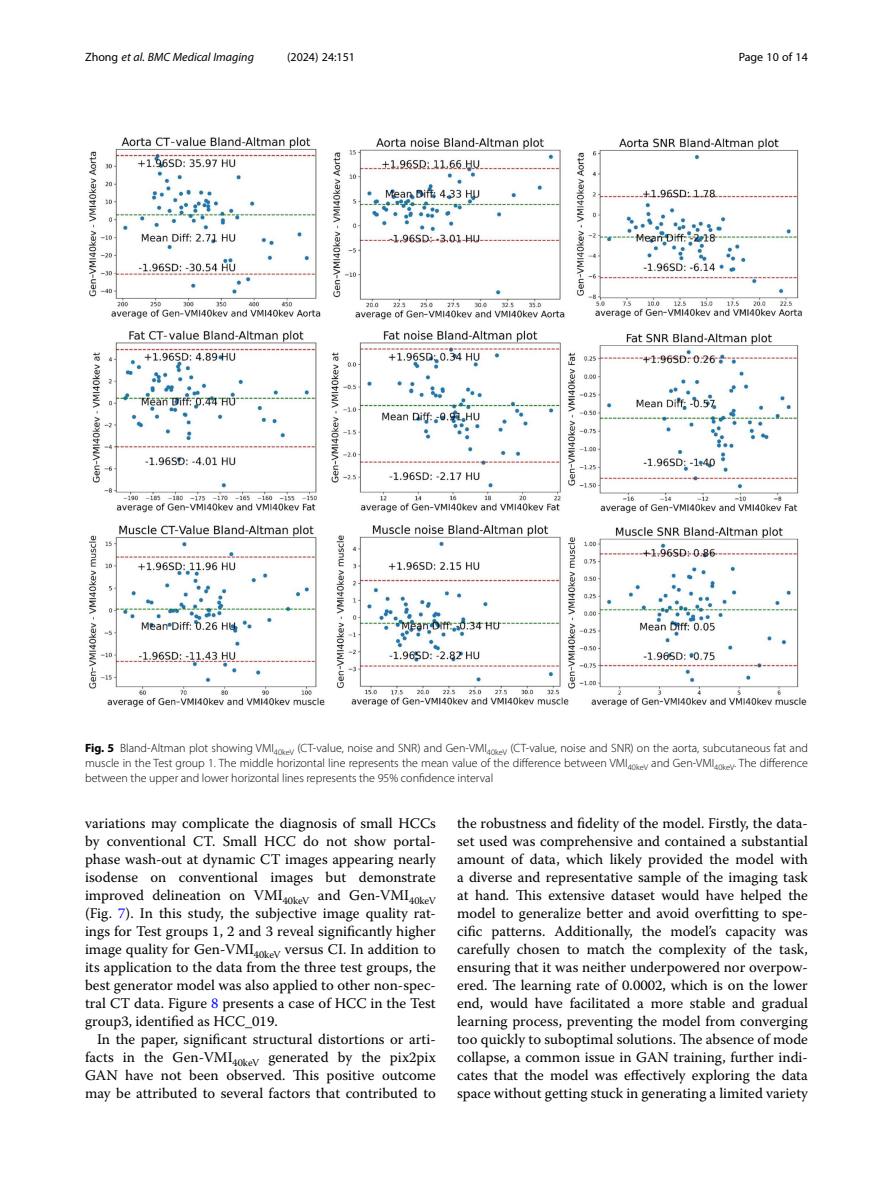
<style>
.page{position:relative;width:893px;height:1191px;background:#fff}
.page>*{position:absolute;margin:0;border:0;box-sizing:border-box;transform-origin:0 0}
.Body_Text_Indent{font:14.7px/18px "Warnock Pro";color:#000;text-align:justify}
.Figure_Caption{font:300 12px/15px "Myriad Pro";color:#000;text-align:justify}
.t1{font:italic 12px "Myriad Pro";color:#000}
.t2{font:12px "Myriad Pro";color:#000}
.s1{font-style:normal}
.s2{font-weight:700}
.s3{color:#00f}
</style>
<div class="page">
<img style="left:88px;top:137px;width:719px;height:570px">
<p class="t1" style="left:85px;top:50px;width:170px"><span class="s1">Zhong</span> et al. BMC Medical Imaging</p>
<p class="t2" style="left:287px;top:50px;width:70px">(2024) 24:151</p>
<p class="t2" style="left:739px;top:50px;width:71px">Page 10 of 14</p>
<p class="Figure_Caption" style="left:85px;top:740px;width:724px"><span class="s2">Fig. 5</span> Bland-Altman plot showing VMI<sub>40keV</sub> (CT-value, noise and SNR) and Gen-VMI<sub>40keV</sub> (CT-value, noise and SNR) on the aorta, subcutaneous fat and muscle in the Test group 1. The middle horizontal line represents the mean value of the difference between VMI<sub>40keV</sub> and Gen-VMI<sub>40keV</sub>. The difference between the upper and lower horizontal lines represents the 95% confidence interval</p>
<p class="Body_Text_Indent" style="left:85px;top:814px;width:352px">variations may complicate the diagnosis of small HCCs by conventional CT. Small HCC do not show portal&shy;phase wash-out at dynamic CT images appearing nearly isodense on conventional images but demonstrate improved delineation on VMI<sub>40keV</sub> and Gen-VMI<sub>40keV </sub>(Fig. <span class="s3">7</span>). In this study, the subjective image quality rat&shy;ings for Test groups 1, 2 and 3 reveal significantly higher image quality for Gen-VMI<sub>40keV</sub> versus CI. In addition to its application to the data from the three test groups, the best generator model was also applied to other non-spec&shy;tral CT data. Figure <span class="s3">8</span> presents a case of HCC in the Test group3, identified as HCC_019.</p>
<p class="Body_Text_Indent" style="left:85px;top:1030px;width:352px;text-indent:12px">In the paper, significant structural distortions or arti&shy;facts in the Gen-VMI<sub>40keV</sub> generated by the pix2pix GAN have not been observed. This positive outcome may be attributed to several factors that contributed to</p>
<p class="Body_Text_Indent" style="left:457px;top:814px;width:352px">the robustness and fidelity of the model. Firstly, the data&shy;set used was comprehensive and contained a substantial amount of data, which likely provided the model with a diverse and representative sample of the imaging task at hand. This extensive dataset would have helped the model to generalize better and avoid overfitting to spe&shy;cific patterns. Additionally, the model’s capacity was carefully chosen to match the complexity of the task, ensuring that it was neither underpowered nor overpow&shy;ered. The learning rate of 0.0002, which is on the lower end, would have facilitated a more stable and gradual learning process, preventing the model from converging too quickly to suboptimal solutions. The absence of mode collapse, a common issue in GAN training, further indi&shy;cates that the model was effectively exploring the data space without getting stuck in generating a limited variety</p>
</div>
